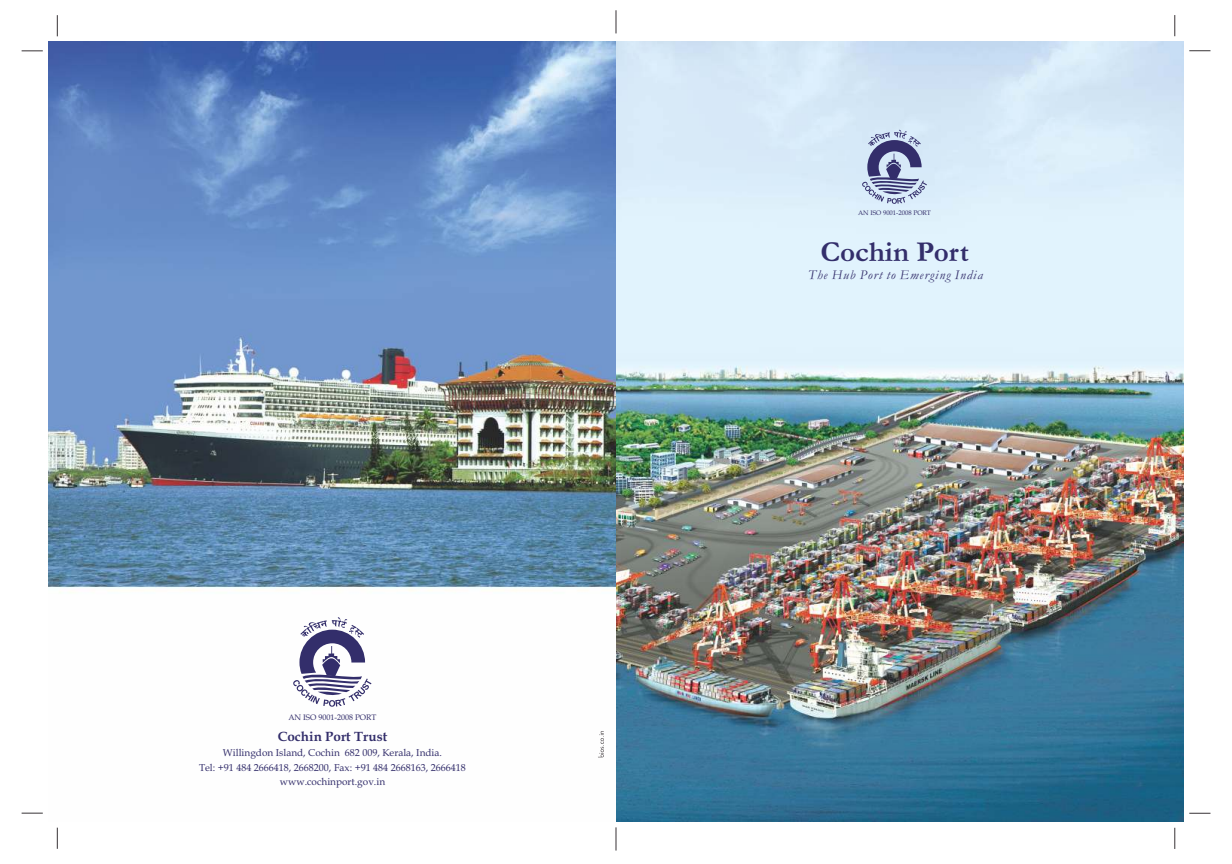
<style>
.page{position:relative;width:1232px;height:864px;background:#fff}
.page>*{position:absolute;margin:0;border:0;box-sizing:border-box;transform-origin:0 0}
.t1{font:700 29px "Garamond";color:#332e6b}
.t2{font:700 13.5px "Book Antiqua";color:#332e6b}
.t3{font:italic 13.4px "Garamond";letter-spacing:.075em;color:#332e6b}
.t4{font:10px/14.6px "Book Antiqua";color:#332e6b;text-align:center}
.t5{font:8px "Book Antiqua";color:#332e6b}
.t6{font:6.6px "Book Antiqua";color:#332e6b}
</style>
<div class="page">
<img style="left:615px;top:42px;width:567px;height:779px">
<svg style="left:57px;top:15px;width:1px;height:21px"></svg>
<svg style="left:22px;top:51px;width:21px;height:1px"></svg>
<svg style="left:57px;top:828px;width:1px;height:21px"></svg>
<svg style="left:22px;top:813px;width:21px;height:1px"></svg>
<svg style="left:1174px;top:15px;width:1px;height:21px"></svg>
<svg style="left:1189px;top:51px;width:21px;height:1px"></svg>
<svg style="left:1174px;top:828px;width:1px;height:21px"></svg>
<svg style="left:1189px;top:813px;width:21px;height:1px"></svg>
<img style="left:48px;top:42px;width:567px;height:716px">
<svg style="left:598px;top:731px;width:5px;height:26px"></svg>
<svg style="left:862px;top:130px;width:64px;height:74px;background:#9ca6c5"></svg>
<svg style="left:293px;top:617px;width:78px;height:90px"></svg>
<svg style="left:615px;top:10px;width:1px;height:23px"></svg>
<svg style="left:615px;top:827px;width:1px;height:24px"></svg>
<p class="t5" style="left:288px;top:714px;width:90px">AN ISO 9001-2008 PORT</p>
<h2 class="t2" style="left:278px;top:731px;width:111px">Cochin Port Trust</h2>
<p class="t4" style="left:199px;top:747px;width:268px">Willingdon Island, Cochin 682 009, Kerala, India.<br>Tel: +91 484 2666418, 2668200, Fax: +91 484 2668163, 2666418 www.cochinport.gov.in</p>
<p class="t6" style="left:858px;top:210px;width:74px">AN ISO 9001-2008 PORT</p>
<h1 class="t1" style="left:820px;top:242px;width:150px">Cochin Port</h1>
<h3 class="t3" style="left:808px;top:270px;width:176px">The Hub Port to Emerging India</h3>
</div>
